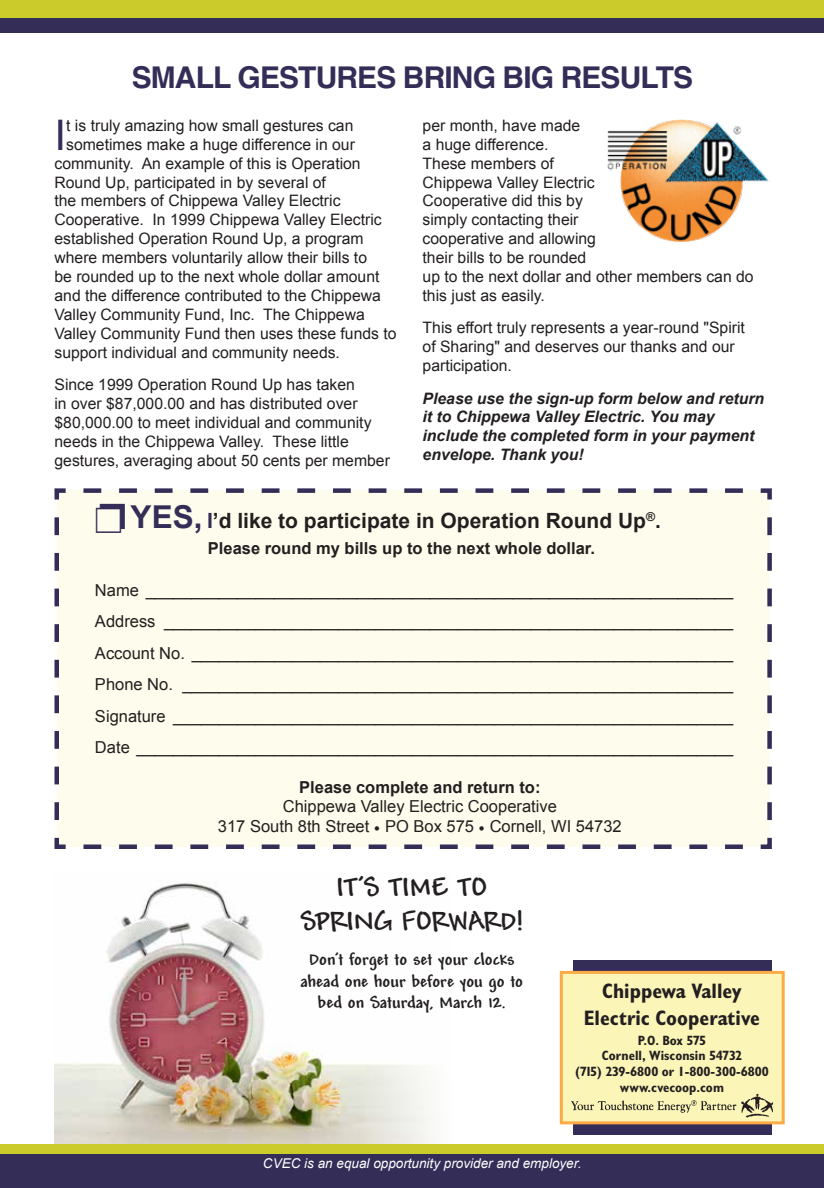
<style>
.page{position:relative;width:824px;height:1188px;background:#fff}
.page>*{position:absolute;margin:0;border:0;box-sizing:border-box;transform-origin:0 0}
.t1{font:42.15px "Arial";color:#342d57}
.t2{font:700 30px "Helvetica";letter-spacing:-.03em;color:#342d57}
.t3{font:700 28.5px/34.2px "Andy";color:#231f20;text-align:center}
.t4{font:700 21px "Arial";color:#231f20}
.t5{font:21px/26.8px "Classical Sans Bold Cond DTC";color:#231f20;text-align:center}
.t6{font:700 18px/21.6px "Andy";color:#231f20;text-align:center}
.t7{font:16.5px/31.5px "Arial";color:#231f20;text-align:justify}
.t8{font:700 16.5px "Arial";color:#231f20}
.t9{font:15.75px/18.9px "Arial";color:#231f20}
.t10{font:italic 700 15.75px/18.9px "Arial";color:#231f20}
.t11{font:13.5px/15.6px "Classical Sans Bold Cond DTC";color:#231f20;text-align:center}
.t12{font:italic 13.5px "Arial";color:#fff}
.s1{font-size:31.5px;color:#342d57}
.s2{color:#342d57}
.s3{font-family:"Minion Pro"}
</style>
<div class="page">
<img style="left:54px;top:883px;width:378px;height:261px">
<div style="left:573px;top:960px;width:198px;height:175px;background:#342d57"></div>
<div style="left:559px;top:971px;width:225px;height:153px;background:#fbf6b8;border:3px solid #faab46"></div>
<img style="left:571px;top:1094px;width:201px;height:23px">
<div style="left:0;top:1144px;width:824px;height:44px;background:#cbcb2c"></div>
<div style="left:0;top:1154px;width:824px;height:34px;background:#342d57"></div>
<div style="left:0;top:0;width:824px;height:32px;background:#342d57"></div>
<div style="left:0;top:0;width:824px;height:17px;background:#cbcb2c"></div>
<div style="left:54px;top:488px;width:718px;height:361px;background:#fefcec"></div>
<img style="left:607px;top:119px;width:162px;height:122px">
<svg style="left:96px;top:504px;width:29px;height:29px"></svg>
<h2 class="t2" style="left:132px;top:59px;width:563px">SMALL GESTURES BRING BIG RESULTS</h2>
<h1 class="t1" style="left:54px;top:107px;width:13px">I</h1>
<p class="t9" style="left:66px;top:116px;width:289px">t is truly amazing how small gestures can</p>
<p class="t9" style="left:66px;top:135px;width:290px">sometimes make a huge difference in our</p>
<p class="t9" style="left:54px;top:154px;width:308px">community. An example of this is Operation</p>
<p class="t9" style="left:54px;top:173px;width:273px">Round Up, participated in by several of</p>
<p class="t9" style="left:54px;top:192px;width:287px">the members of Chippewa Valley Electric</p>
<p class="t9" style="left:54px;top:211px;width:329px">Cooperative. In 1999 Chippewa Valley Electric</p>
<p class="t9" style="left:54px;top:229px;width:311px">established Operation Round Up, a program</p>
<p class="t9" style="left:54px;top:248px;width:314px">where members voluntarily allow their bills to</p>
<p class="t9" style="left:54px;top:267px;width:326px">be rounded up to the next whole dollar amount</p>
<p class="t9" style="left:54px;top:286px;width:328px">and the difference contributed to the Chippewa</p>
<p class="t9" style="left:54px;top:305px;width:312px">Valley Community Fund, Inc. The Chippewa</p>
<p class="t9" style="left:54px;top:324px;width:343px">Valley Community Fund then uses these funds to</p>
<p class="t9" style="left:54px;top:343px;width:287px">support individual and community needs.</p>
<p class="t9" style="left:54px;top:375px;width:337px">Since 1999 Operation Round Up has taken<br>in over $87,000.00 and has distributed over $80,000.00 to meet individual and community needs in the Chippewa Valley. These little gestures, averaging about 50 cents per member</p>
<p class="t9" style="left:422px;top:116px;width:332px">per month, have made<br>a huge difference.<br>These members of<br>Chippewa Valley Electric<br>Cooperative did this by<br>simply contacting their<br>cooperative and allowing<br>their bills to be rounded<br>up to the next dollar and other members can do this just as easily.</p>
<p class="t9" style="left:422px;top:319px;width:324px">This effort truly represents a year-round "Spirit of Sharing" and deserves our thanks and our participation.</p>
<p class="t10" style="left:422px;top:389px;width:343px">Please use the sign-up form below and return it to Chippewa Valley Electric. You may include the completed form in your payment envelope. Thank you!</p>
<h3 class="t4" style="left:131px;top:507px;width:531px"><span class="s1">YES,</span> <span class="s2">I</span>’d like to participate in Operation Round Up<sup>®</sup>.</h3>
<p class="t8" style="left:208px;top:537px;width:388px">Please round my bills up to the next whole dollar.</p>
<p class="t7" style="left:95px;top:574px;width:639px">Name ________________________________________________________________ Address ______________________________________________________________ Account No. ___________________________________________________________ Phone No. ____________________________________________________________ Signature _____________________________________________________________ Date _________________________________________________________________</p>
<p class="t8" style="left:299px;top:776px;width:243px">Please complete and return to:</p>
<p class="t7" style="left:218px;top:797px;width:405px;line-height:19.8px;text-align:center">Chippewa Valley Electric Cooperative<br>317 South 8th Street <span class="s3">•</span> PO Box 575 <span class="s3">•</span> Cornell, WI 54732</p>
<h3 class="t3" style="left:300px;top:871px;width:224px">IT’S TIME TO<br>SPRING FORWARD!</h3>
<p class="t6" style="left:300px;top:950px;width:224px">Don’t forget to set your clocks ahead one hour before you go to bed on Saturday, March 12.</p>
<h3 class="t5" style="left:584px;top:978px;width:178px">Chippewa Valley<br>Electric Cooperative</h3>
<p class="t11" style="left:575px;top:1032px;width:195px">P.O. Box 575<br>Cornell, Wisconsin 54732<br>(715) 239-6800 or 1-800-300-6800 www.cvecoop.com</p>
<p class="t12" style="left:263px;top:1154px;width:320px">CVEC is an equal opportunity provider and employer.</p>
</div>
